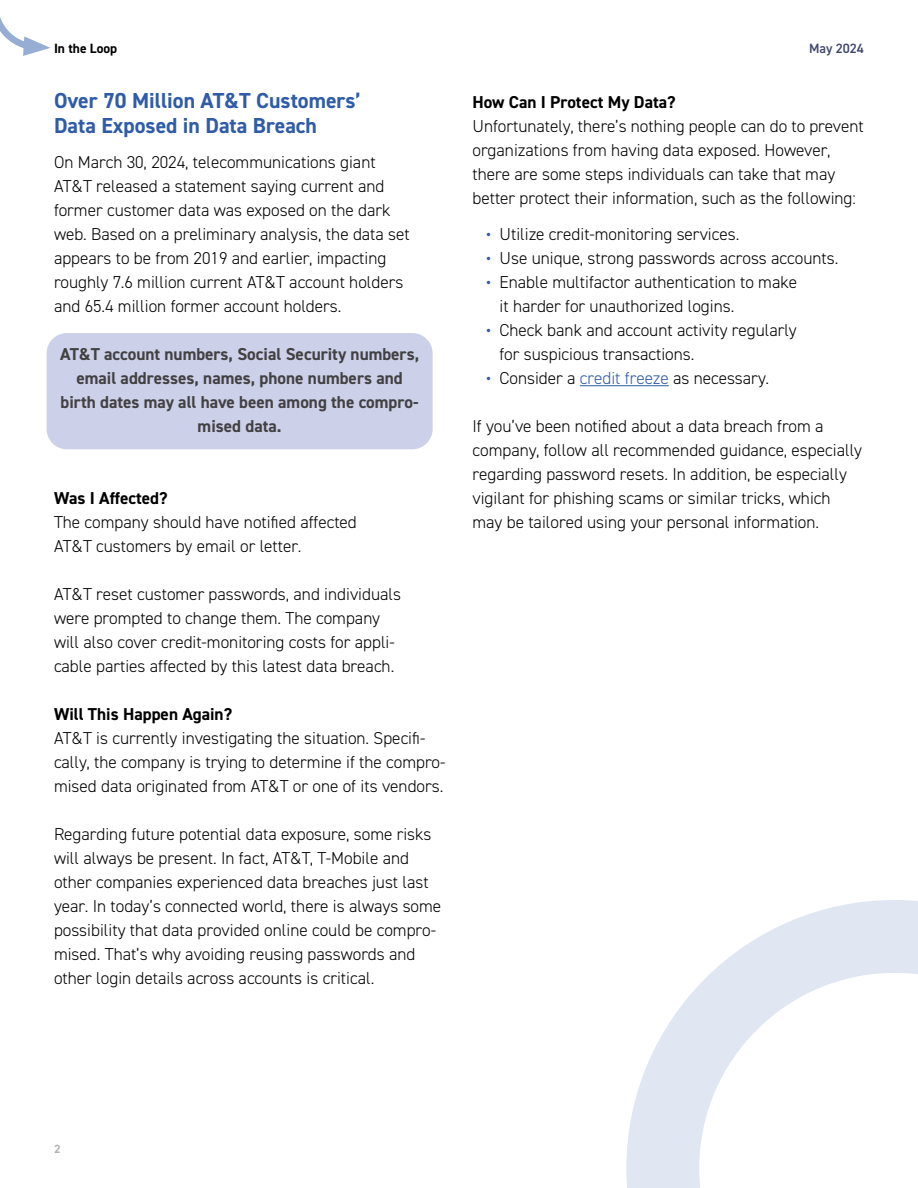
<style>
.page{position:relative;width:918px;height:1188px;background:#fff}
.page>*{position:absolute;margin:0;border:0;box-sizing:border-box;transform-origin:0 0}
.t1{font:700 21.75px/25.5px "DIN2014";color:#2f5ba9}
.t2{font:300 17.25px/24px "DIN2014";color:#000}
.t3{font:700 17.25px/24px "DIN2014";color:#414042;text-align:center}
.t4{font:700 17.25px "DIN2014";color:#000}
.t5{font:700 13.5px "DIN2014";color:#000}
.t6{font:600 13.5px "DIN2014";color:#42476e}
.t7{font:700 12px "DIN2014";color:#b1b4b6}
.s1{font-family:"Public Sans";font-weight:600;font-size:15px;color:#2f5ba9}
.s2{color:#2f5ba9}
</style>
<div class="page">
<div style="left:47px;top:333px;width:386px;height:116px;background:#cdd0e9;border-radius:20px"></div>
<hr style="left:580px;top:385px;width:89px;height:1px;background:#2f5ba9">
<svg style="left:0;top:17px;width:50px;height:39px"></svg>
<svg style="left:626px;top:900px;width:292px;height:288px"></svg>
<p class="t5" style="left:54px;top:39px;width:65px">In the Loop</p>
<p class="t6" style="left:809px;top:39px;width:56px">May 2024</p>
<p class="t1" style="left:54px;top:87px;width:309px">Over 70 Million AT&amp;T Customers’<br>Data Exposed in Data Breach</p>
<p class="t2" style="left:54px;top:150px;width:357px">On March 30, 2024, telecommunications giant AT&amp;T released a statement saying current and former customer data was exposed on the dark web. Based on a preliminary analysis, the data set appears to be from 2019 and earlier, impacting roughly 7.6 million current AT&amp;T account holders and 65.4 million former account holders.</p>
<p class="t3" style="left:60px;top:342px;width:361px">AT&amp;T account numbers, Social Security numbers, email addresses, names, phone numbers and birth dates may all have been among the compro&shy;mised data.</p>
<p class="t4" style="left:54px;top:487px;width:115px">Was I Affected?</p>
<p class="t2" style="left:54px;top:510px;width:304px">The company should have notified affected<br>AT&amp;T customers by email or letter.</p>
<p class="t2" style="left:54px;top:582px;width:349px">AT&amp;T reset customer passwords, and individuals were prompted to change them. The company will also cover credit-monitoring costs for appli&shy;cable parties affected by this latest data breach.</p>
<p class="t4" style="left:54px;top:703px;width:180px">Will This Happen Again?</p>
<p class="t2" style="left:54px;top:726px;width:393px">AT&amp;T is currently investigating the situation. Specifi&shy;cally, the company is trying to determine if the compro&shy;mised data originated from AT&amp;T or one of its vendors.</p>
<p class="t2" style="left:54px;top:822px;width:389px">Regarding future potential data exposure, some risks will always be present. In fact, AT&amp;T, T-Mobile and other companies experienced data breaches just last year. In today’s connected world, there is always some possibility that data provided online could be compro&shy;mised. That’s why avoiding reusing passwords and other login details across accounts is critical.</p>
<p class="t4" style="left:472px;top:91px;width:205px">How Can I Protect My Data?</p>
<p class="t2" style="left:472px;top:114px;width:393px">Unfortunately, there’s nothing people can do to prevent organizations from having data exposed. However, there are some steps individuals can take that may better protect their information, such as the following:</p>
<p class="t2" style="left:486px;top:222px;width:255px"><span class="s1">•</span> Utilize credit-monitoring services.</p>
<p class="t2" style="left:486px;top:246px;width:354px"><span class="s1">•</span> Use unique, strong passwords across accounts.</p>
<p class="t2" style="left:500px;top:270px;width:299px;text-indent:-14px"><span class="s1">•</span> Enable multifactor authentication to make it harder for unauthorized logins.</p>
<p class="t2" style="left:500px;top:318px;width:299px;text-indent:-14px"><span class="s1">•</span> Check bank and account activity regularly for suspicious transactions.</p>
<p class="t2" style="left:486px;top:366px;width:285px"><span class="s1">•</span> Consider a <span class="s2">credit freeze</span> as necessary.</p>
<p class="t2" style="left:473px;top:414px;width:391px">If you’ve been notified about a data breach from a company, follow all recommended guidance, especially regarding password resets. In addition, be especially vigilant for phishing scams or similar tricks, which may be tailored using your personal information.</p>
<p class="t7" style="left:54px;top:1141px;width:8px">2</p>
</div>
